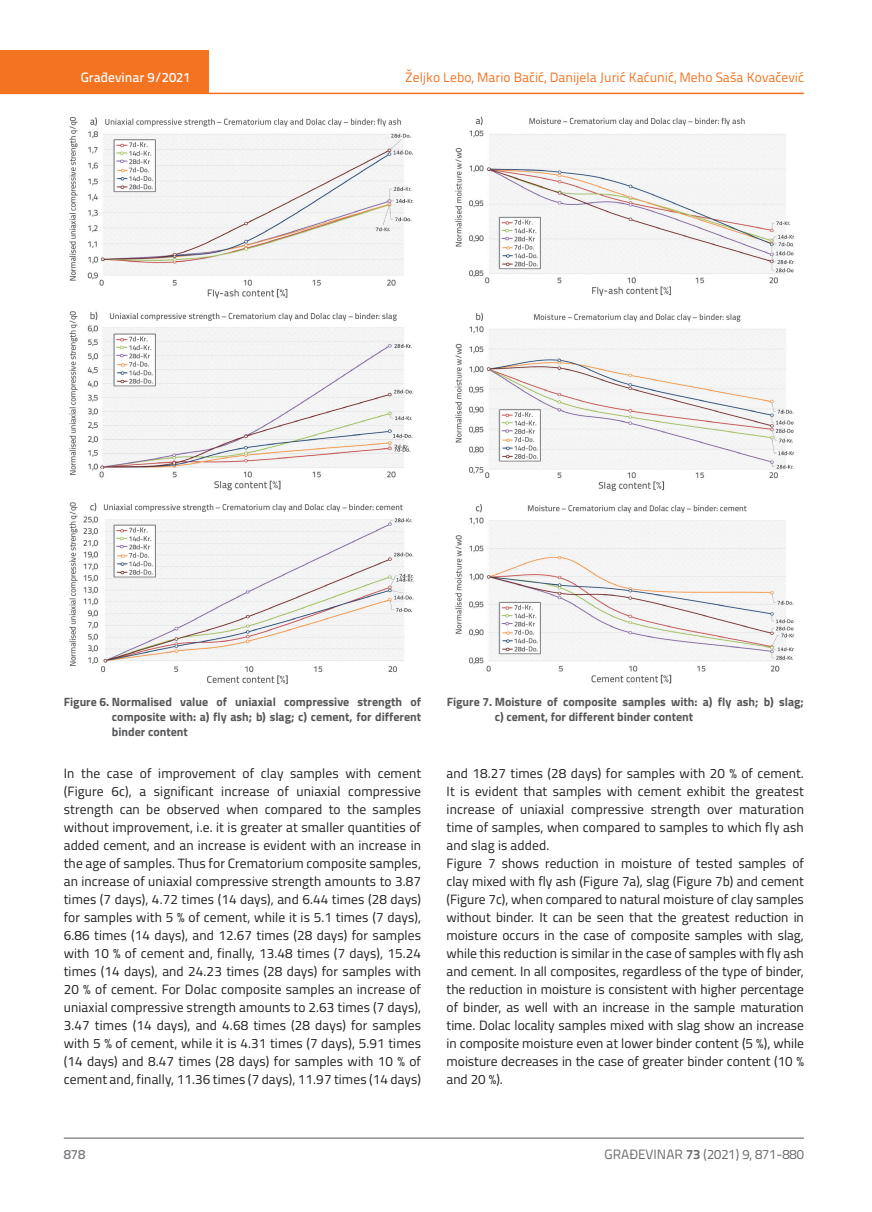
<style>
.page{position:relative;width:872px;height:1212px;background:#fff}
.page>*{position:absolute;margin:0;border:0;box-sizing:border-box;transform-origin:0 0}
.t1{font:13.5px/18px "Titillium";color:#231f20;text-align:justify}
.t2{font:13.5px "Titillium Text 22 L";color:#f47321}
.t3{font:13.5px "Titillium Text 22 L";color:#6c6d70}
.t4{font:500 13.5px "Titillium Text 22 L";color:#fff}
.t5{font:500 13.5px "Titillium Text 22 L";color:#787a7d}
.t6{font:700 12px/15px "Titillium";color:#57585a;text-align:justify}
.s1{font-weight:700}
</style>
<div class="page">
<div style="left:0;top:50px;width:208px;height:44px;background:#f47321"></div>
<hr style="left:0;top:93px;width:804px;height:1px;background:#f47321">
<hr style="left:64px;top:1138px;width:740px;height:1px;background:#57585a">
<img style="left:69px;top:116px;width:345px;height:569px">
<img style="left:455px;top:116px;width:340px;height:568px">
<p class="t4" style="left:81px;top:67px;width:111px">Građevinar 9/2021</p>
<p class="t2" style="left:405px;top:68px;width:400px">Željko Lebo, Mario Bačić, Danijela Jurić Kaćunić, Meho Saša Kovačević</p>
<p class="t6" style="left:112px;top:694px;width:311px;text-indent:-48px">Figure 6. Normalised value of uniaxial compressive strength of composite with: a) fly ash; b) slag; c) cement, for different binder content</p>
<p class="t6" style="left:495px;top:694px;width:311px;text-indent:-48px">Figure 7. Moisture of composite samples with: a) fly ash; b) slag; c) cement, for different binder content</p>
<p class="t1" style="left:64px;top:764px;width:359px">In the case of improvement of clay samples with cement (Figure 6c), a significant increase of uniaxial compressive strength can be observed when compared to the samples without improvement, i.e. it is greater at smaller quantities of added cement, and an increase is evident with an increase in the age of samples. Thus for Crematorium composite samples, an increase of uniaxial compressive strength amounts to 3.87 times (7 days), 4.72 times (14 days), and 6.44 times (28 days) for samples with 5 % of cement, while it is 5.1 times (7 days), 6.86 times (14 days), and 12.67 times (28 days) for samples with 10 % of cement and, finally, 13.48 times (7 days), 15.24 times (14 days), and 24.23 times (28 days) for samples with 20 % of cement. For Dolac composite samples an increase of uniaxial compressive strength amounts to 2.63 times (7 days), 3.47 times (14 days), and 4.68 times (28 days) for samples with 5 % of cement, while it is 4.31 times (7 days), 5.91 times (14 days) and 8.47 times (28 days) for samples with 10 % of cement and, finally, 11.36 times (7 days), 11.97 times (14 days)</p>
<p class="t1" style="left:446px;top:764px;width:359px;text-align:left">and 18.27 times (28 days) for samples with 20 % of cement.<br>It is evident that samples with cement exhibit the greatest increase of uniaxial compressive strength over maturation time of samples, when compared to samples to which fly ash and slag is added.<br>Figure 7 shows reduction in moisture of tested samples of clay mixed with fly ash (Figure 7a), slag (Figure 7b) and cement (Figure 7c), when compared to natural moisture of clay samples without binder. It can be seen that the greatest reduction in moisture occurs in the case of composite samples with slag, while this reduction is similar in the case of samples with fly ash and cement. In all composites, regardless of the type of binder, the reduction in moisture is consistent with higher percentage of binder, as well with an increase in the sample maturation time. Dolac locality samples mixed with slag show an increase in composite moisture even at lower binder content (5 %), while moisture decreases in the case of greater binder content (10 % and 20 %).</p>
<p class="t5" style="left:64px;top:1144px;width:23px">878</p>
<p class="t3" style="left:604px;top:1144px;width:201px">GRAĐEVINAR <span class="s1">73</span> (2021) 9, 871-880</p>
</div>
